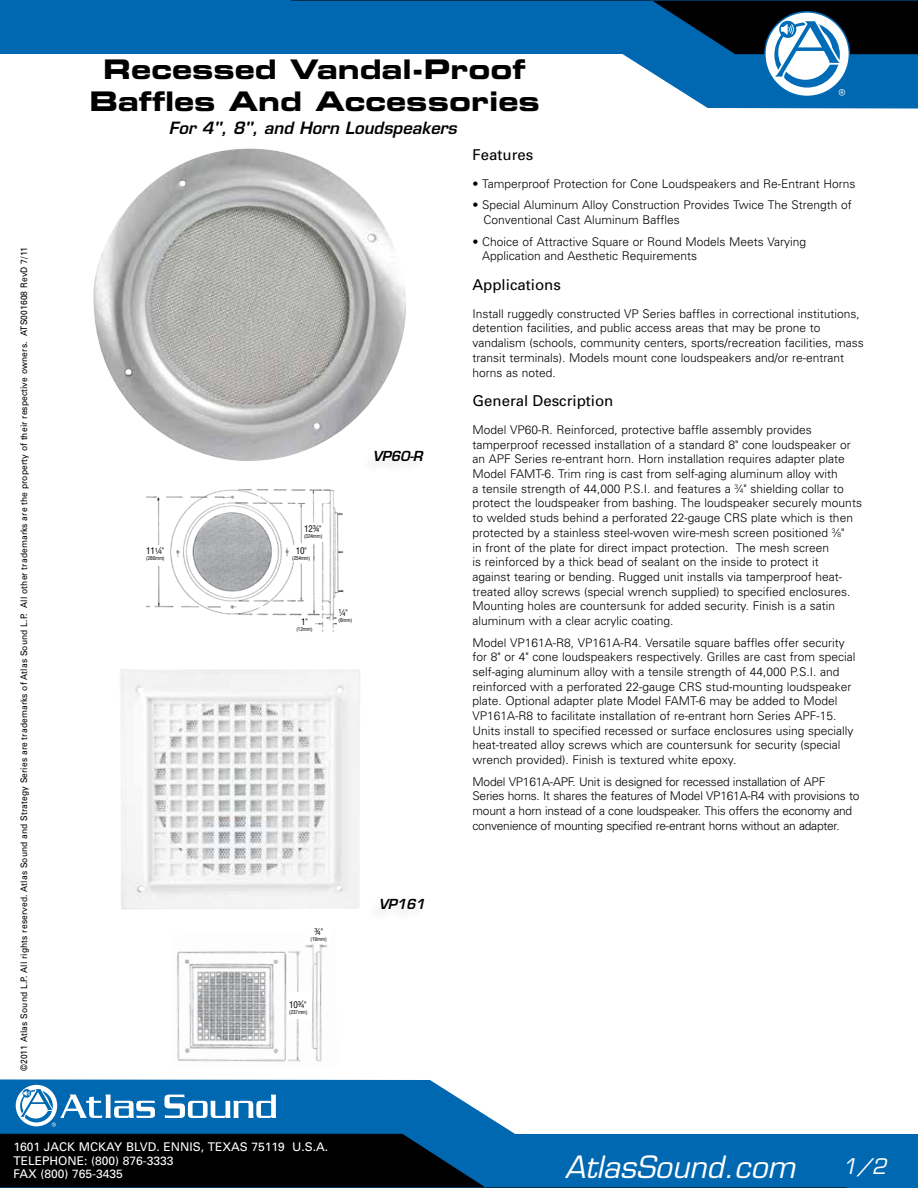
<style>
.page{position:relative;width:918px;height:1188px;background:#fff}
.page>*{position:absolute;margin:0;border:0;box-sizing:border-box;transform-origin:0 0}
.t1{font:italic 30px "Eurostile LT Std";color:#fff}
.t2{font:27px/32.4px "Eurostile LT Std Bold Ex 2";color:#000;text-align:center}
.t3{font:italic 21px "Eurostile LT Std";color:#fff}
.t4{font:italic 600 16.5px "Eurostile LT Std";color:#000}
.t5{font:15px "Univers";color:#000}
.t6{font:italic 600 13.5px "Eurostile LT Std";letter-spacing:-.015em;color:#000}
.t7{font:300 12px/14.7px "Univers";color:#000}
.t8{font:300 12px/14.7px "Univers";letter-spacing:-.02em;color:#000}
.t9{font:12px/13.5px "Univers";color:#fff}
.t10{font:9px "Univers";letter-spacing:.015em;color:#000;scale:.94 1}
.t11{font:condensed 9px "Helvetica";letter-spacing:-.015em;color:#000}
.t12{font:condensed 5.4px "Helvetica";color:#000;scale:1.17 1}
.t13{font:condensed 5.25px "Helvetica";letter-spacing:-.035em;color:#000}
.s1{font-size:6.6px}
.s2{font-size:5.4px}
.s3{font-size:9px}
</style>
<div class="page">
<svg style="left:0;top:1079px;width:918px;height:109px"></svg>
<svg style="left:0;top:1134px;width:847px;height:54px;background:#003053"></svg>
<svg style="left:0;top:0;width:918px;height:109px"></svg>
<svg style="left:164px;top:1095px;width:112px;height:23px"></svg>
<svg style="left:15px;top:1084px;width:43px;height:43px"></svg>
<div style="left:16px;top:1085px;width:41px;height:41px;background:#fff;border-radius:50%"></div>
<svg style="left:19px;top:1087px;width:136px;height:40px"></svg>
<svg style="left:291px;top:0;width:627px;height:96px"></svg>
<img style="left:93px;top:148px;width:313px;height:313px">
<div style="left:361px;top:450px;width:63px;height:25px;background:#fcfcfc"></div>
<img style="left:120px;top:669px;width:240px;height:241px">
<img style="left:147px;top:489px;width:197px;height:143px">
<div style="left:145px;top:545px;width:24px;height:21px;background:#fff"></div>
<div style="left:303px;top:523px;width:23px;height:18px;background:#fff"></div>
<div style="left:289px;top:545px;width:24px;height:16px;background:#fff"></div>
<div style="left:337px;top:607px;width:19px;height:18px;background:#fff"></div>
<div style="left:294px;top:617px;width:21px;height:17px;background:#fff"></div>
<img style="left:177px;top:944px;width:151px;height:118px">
<div style="left:288px;top:993px;width:24px;height:26px;background:#fff"></div>
<p class="t10" style="left:19px;top:1071px;width:878px;rotate:-90deg">©2011 Atlas Sound L.P. All rights reserved. Atlas Sound and Strategy Series are trademarks of Atlas Sound L.P. All other trademarks are the property of their respective owners. ATS001608 RevD 7/11</p>
<h2 class="t2" style="left:90px;top:53px;width:452px">Recessed Vandal-Proof<br>Baffles And Accessories</h2>
<h3 class="t4" style="left:169px;top:117px;width:289px">For 4", 8", and Horn Loudspeakers</h3>
<p class="t5" style="left:472px;top:146px;width:62px">Features</p>
<p class="t7" style="left:472px;top:176px;width:385px">• Tamperproof Protection for Cone Loudspeakers and Re-Entrant Horns</p>
<p class="t7" style="left:484px;top:197px;width:370px;text-indent:-11px">• Special Aluminum Alloy Construction Provides Twice The Strength of<br>Conventional Cast Aluminum Baffles</p>
<p class="t7" style="left:482px;top:234px;width:326px;text-indent:-10px">• Choice of Attractive Square or Round Models Meets Varying<br>Application and Aesthetic Requirements</p>
<p class="t5" style="left:472px;top:275px;width:90px">Applications</p>
<p class="t7" style="left:472px;top:306px;width:393px">Install ruggedly constructed VP Series baffles in correctional institutions, detention facilities, and public access areas that may be prone to vandalism (schools, community centers, sports/recreation facilities, mass transit terminals). Models mount cone loudspeakers and/or re-entrant horns as noted.</p>
<p class="t5" style="left:472px;top:392px;width:142px">General Description</p>
<p class="t7" style="left:472px;top:422px;width:391px">Model VP60-R. Reinforced, protective baffle assembly provides tamperproof recessed installation of a standard 8" cone loudspeaker or an APF Series re-entrant horn. Horn installation requires adapter plate Model FAMT-6. Trim ring is cast from self-aging aluminum alloy with<br>a tensile strength of 44,000 P.S.I. and features a <sup>3</sup>⁄<span class="s1">4</span>" shielding collar to protect the loudspeaker from bashing. The loudspeaker securely mounts to welded studs behind a perforated 22-gauge CRS plate which is then protected by a stainless steel-woven wire-mesh screen positioned <sup>3</sup>⁄<span class="s1">8</span>"<br>in front of the plate for direct impact protection. The mesh screen<br>is reinforced by a thick bead of sealant on the inside to protect it<br>against tearing or bending. Rugged unit installs via tamperproof heat&shy;treated alloy screws (special wrench supplied) to specified enclosures.<br>Mounting holes are countersunk for added security. Finish is a satin aluminum with a clear acrylic coating.</p>
<p class="t7" style="left:472px;top:635px;width:385px">Model VP161A-R8, VP161A-R4. Versatile square baffles offer security for 8" or 4" cone loudspeakers respectively. Grilles are cast from special self-aging aluminum alloy with a tensile strength of 44,000 P.S.I. and reinforced with a perforated 22-gauge CRS stud-mounting loudspeaker plate. Optional adapter plate Model FAMT-6 may be added to Model VP161A-R8 to facilitate installation of re-entrant horn Series APF-15.<br>Units install to specified recessed or surface enclosures using specially heat-treated alloy screws which are countersunk for security (special wrench provided). Finish is textured white epoxy.</p>
<p class="t8" style="left:472px;top:774px;width:388px">Model VP161A-APF. Unit is designed for recessed installation of APF Series horns. It shares the features of Model VP161A-R4 with provisions to mount a horn instead of a cone loudspeaker. This offers the economy and convenience of mounting specified re-entrant horns without an adapter.</p>
<p class="t6" style="left:373px;top:448px;width:51px">VP60-R</p>
<p class="t11" style="left:304px;top:523px;width:19px">12<sup>3</sup>⁄<span class="s2">4</span>"</p>
<p class="t13" style="left:304px;top:533px;width:20px">(324mm)</p>
<p class="t11" style="left:296px;top:545px;width:12px">10"</p>
<p class="t13" style="left:292px;top:554px;width:19px">(254mm)</p>
<p class="t11" style="left:146px;top:545px;width:19px">11<sup>1</sup>⁄<span class="s2">4</span>"</p>
<p class="t13" style="left:146px;top:555px;width:20px">(286mm)</p>
<p class="t12" style="left:339px;top:609px;width:9px">1<span class="s3">⁄</span>4<span class="s3">"</span></p>
<p class="t13" style="left:339px;top:617px;width:15px">(6mm)</p>
<p class="t11" style="left:301px;top:617px;width:8px">1"</p>
<p class="t13" style="left:296px;top:626px;width:17px">(12mm)</p>
<p class="t12" style="left:314px;top:928px;width:9px">3<span class="s3">⁄</span>4<span class="s3">"</span></p>
<p class="t13" style="left:310px;top:936px;width:18px">(19mm)</p>
<p class="t11" style="left:289px;top:999px;width:19px">10<sup>3</sup>⁄<span class="s2">4</span>"</p>
<p class="t13" style="left:289px;top:1008px;width:20px">(237mm)</p>
<p class="t6" style="left:379px;top:895px;width:48px">VP161</p>
<p class="t9" style="left:14px;top:1140px;width:316px">1601 JACK MCKAY BLVD. ENNIS, TEXAS 75119 U.S.A.<br>TELEPHONE: (800) 876-3333<br>FAX (800) 765-3435</p>
<h1 class="t1" style="left:565px;top:1149px;width:232px">AtlasSound.com</h1>
<h3 class="t3" style="left:842px;top:1154px;width:46px">1/2</h3>
</div>
